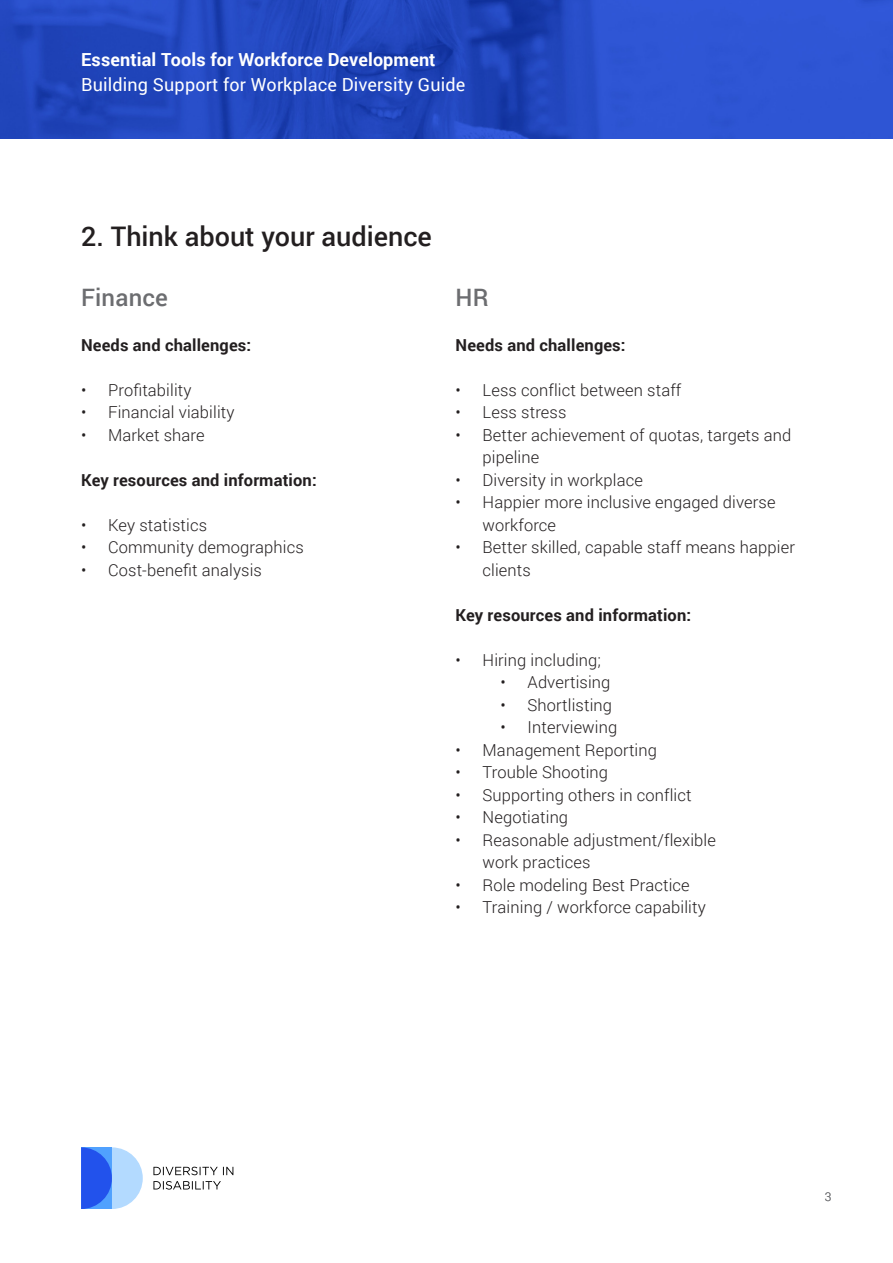
<style>
.page{position:relative;width:893px;height:1263px;background:#fff}
.page>*{position:absolute;margin:0;border:0;box-sizing:border-box;transform-origin:0 0}
.Subheading{font:500 27px "Roboto";color:#231f20}
.Subheading_2{font:500 24px "Roboto";letter-spacing:.01em;color:#6c6d70}
.t1{font:18px "Roboto";letter-spacing:.01em;color:#fff}
.t2{font:700 18px "Roboto";letter-spacing:.01em;color:#fff}
.t3{font:300 16.5px/22.5px "Roboto";letter-spacing:.01em;color:#231f20}
.t4{font:700 16.5px "Roboto";letter-spacing:.01em;color:#231f20}
.t5{font:300 12px "Roboto";color:#6c6d70}
</style>
<div class="page">
<svg style="left:81px;top:1147px;width:62px;height:62px;background:#78a3f7"></svg>
<svg style="left:153px;top:1167px;width:80px;height:22px"></svg>
<img style="left:0;top:0;width:893px;height:138px">
<p class="t2" style="left:81px;top:47px;width:356px">Essential Tools for Workforce Development</p>
<p class="t1" style="left:81px;top:72px;width:386px">Building Support for Workplace Diversity Guide</p>
<p class="Subheading" style="left:81px;top:217px;width:352px">2. Think about your audience</p>
<p class="Subheading_2" style="left:81px;top:280px;width:88px">Finance</p>
<p class="t4" style="left:81px;top:333px;width:172px">Needs and challenges:</p>
<p class="t3" style="left:81px;top:378px;width:112px">• Profitability</p>
<p class="t3" style="left:81px;top:401px;width:155px">• Financial viability</p>
<p class="t3" style="left:81px;top:423px;width:125px">• Market share</p>
<p class="t4" style="left:81px;top:468px;width:237px">Key resources and information:</p>
<p class="t3" style="left:81px;top:513px;width:128px">• Key statistics</p>
<p class="t3" style="left:81px;top:536px;width:224px">• Community demographics</p>
<p class="t3" style="left:81px;top:558px;width:182px">• Cost-benefit analysis</p>
<p class="Subheading_2" style="left:456px;top:280px;width:35px">HR</p>
<p class="t4" style="left:456px;top:333px;width:172px">Needs and challenges:</p>
<p class="t3" style="left:456px;top:378px;width:227px">• Less conflict between staff</p>
<p class="t3" style="left:456px;top:401px;width:112px">• Less stress</p>
<p class="t3" style="left:483px;top:423px;width:310px;text-indent:-27px">• Better achievement of quotas, targets and pipeline</p>
<p class="t3" style="left:456px;top:468px;width:189px">• Diversity in workplace</p>
<p class="t3" style="left:483px;top:491px;width:295px;text-indent:-27px">• Happier more inclusive engaged diverse workforce</p>
<p class="t3" style="left:483px;top:536px;width:314px;text-indent:-27px">• Better skilled, capable staff means happier clients</p>
<p class="t4" style="left:456px;top:603px;width:237px">Key resources and information:</p>
<p class="t3" style="left:456px;top:648px;width:147px">• Hiring including;</p>
<p class="t3" style="left:501px;top:671px;width:111px">• Advertising</p>
<p class="t3" style="left:501px;top:693px;width:113px">• Shortlisting</p>
<p class="t3" style="left:501px;top:716px;width:118px">• Interviewing</p>
<p class="t3" style="left:456px;top:738px;width:203px">• Management Reporting</p>
<p class="t3" style="left:456px;top:761px;width:154px">• Trouble Shooting</p>
<p class="t3" style="left:456px;top:783px;width:238px">• Supporting others in conflict</p>
<p class="t3" style="left:456px;top:806px;width:114px">• Negotiating</p>
<p class="t3" style="left:483px;top:828px;width:235px;text-indent:-27px">• Reasonable adjustment/flexible work practices</p>
<p class="t3" style="left:456px;top:873px;width:236px">• Role modeling Best Practice</p>
<p class="t3" style="left:456px;top:896px;width:252px">• Training / workforce capability</p>
<p class="t5" style="left:825px;top:1188px;width:8px">3</p>
</div>
